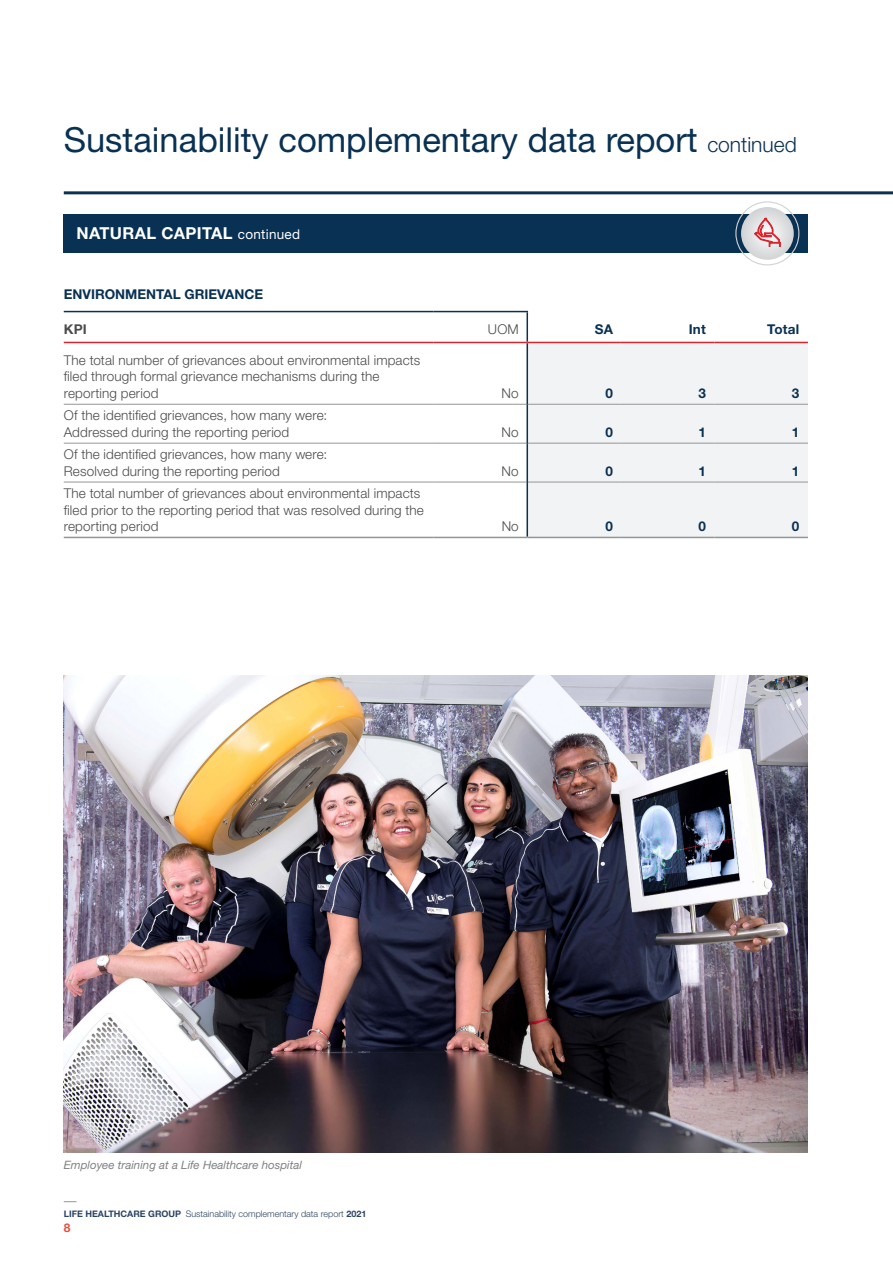
<style>
.page{position:relative;width:893px;height:1263px;background:#fff}
.page>*{position:absolute;margin:0;border:0;box-sizing:border-box;transform-origin:0 0}
.t1{font:34.5px "Helvetica Neue LT Std";color:#093153}
.t2{font:700 16.5px "Helvetica Neue LT Std";letter-spacing:.02em;color:#fff}
.t3{font:300 13.5px/16.5px "Helvetica Neue LT Std";letter-spacing:.01em;color:#4b4c4d}
.t4{font:700 13.5px "Helvetica Neue LT Std";color:#093153}
.t5{font:700 13.5px "Helvetica Neue LT Std";color:#4b4c4d}
.t6{font:700 12px "Helvetica Neue LT Std";color:#df5041}
.t7{font:italic 11.55px "Helvetica Neue LT Std";color:#808285}
.t8{font:300 9px "Helvetica Neue LT Std";color:#2c4464}
.s1{font-weight:300;font-size:21px}
.s2{font-weight:400;font-size:13.5px}
.s3{font-weight:700}
</style>
<div class="page">
<svg style="left:64px;top:1201px;width:13px;height:1px"></svg>
<hr style="left:64px;top:191px;width:829px;height:3px;background:#093153">
<div style="left:528px;top:343px;width:280px;height:194px;background:#f2f3f4"></div>
<hr style="left:64px;top:311px;width:370px;height:1px;background:#093153">
<hr style="left:434px;top:311px;width:94px;height:1px;background:#093153">
<hr style="left:434px;top:404px;width:92px;height:1px;background:#939598">
<hr style="left:528px;top:404px;width:93px;height:1px;background:#939598">
<hr style="left:621px;top:404px;width:93px;height:1px;background:#939598">
<hr style="left:714px;top:404px;width:94px;height:1px;background:#939598">
<hr style="left:434px;top:443px;width:92px;height:1px;background:#939598">
<hr style="left:528px;top:443px;width:93px;height:1px;background:#939598">
<hr style="left:621px;top:443px;width:93px;height:1px;background:#939598">
<hr style="left:714px;top:443px;width:94px;height:1px;background:#939598">
<hr style="left:434px;top:482px;width:92px;height:1px;background:#939598">
<hr style="left:528px;top:482px;width:93px;height:1px;background:#939598">
<hr style="left:621px;top:482px;width:93px;height:1px;background:#939598">
<hr style="left:714px;top:482px;width:94px;height:1px;background:#939598">
<hr style="left:526px;top:312px;width:2px;height:30px;background:#093153">
<hr style="left:526px;top:343px;width:2px;height:61px;background:#093153">
<hr style="left:526px;top:404px;width:2px;height:39px;background:#093153">
<hr style="left:526px;top:443px;width:2px;height:39px;background:#093153">
<hr style="left:526px;top:482px;width:2px;height:55px;background:#093153">
<hr style="left:64px;top:342px;width:370px;height:1px;background:#da252e">
<hr style="left:434px;top:342px;width:93px;height:1px;background:#da252e">
<hr style="left:527px;top:342px;width:94px;height:1px;background:#da252e">
<hr style="left:621px;top:342px;width:93px;height:1px;background:#da252e">
<hr style="left:714px;top:342px;width:94px;height:1px;background:#da252e">
<hr style="left:64px;top:404px;width:370px;height:1px;background:#939598">
<hr style="left:64px;top:443px;width:370px;height:1px;background:#939598">
<hr style="left:64px;top:482px;width:370px;height:1px;background:#939598">
<hr style="left:64px;top:537px;width:370px;height:1px;background:#939598">
<hr style="left:434px;top:537px;width:93px;height:1px;background:#939598">
<hr style="left:527px;top:537px;width:94px;height:1px;background:#939598">
<hr style="left:621px;top:537px;width:93px;height:1px;background:#939598">
<hr style="left:714px;top:537px;width:94px;height:1px;background:#939598">
<div style="left:64px;top:214px;width:744px;height:39px;background:#093153"></div>
<div style="left:741px;top:207px;width:53px;height:53px;background:#d9dadc;border-radius:26px"></div>
<svg style="left:754px;top:217px;width:27px;height:30px"></svg>
<div style="left:735px;top:201px;width:64px;height:64px;border:1px solid #d1d2d4;border-radius:50%"></div>
<img style="left:64px;top:675px;width:744px;height:477px">
<h1 class="t1" style="left:64px;top:119px;width:734px">Sustainability complementary data report <span class="s1">continued</span></h1>
<p class="t2" style="left:77px;top:223px;width:225px">NATURAL CAPITAL <span class="s2">continued</span></p>
<p class="t4" style="left:64px;top:286px;width:201px">ENVIRONMENTAL GRIEVANCE</p>
<p class="t5" style="left:64px;top:321px;width:24px">KPI</p>
<p class="t3" style="left:488px;top:321px;width:32px">UOM</p>
<p class="t4" style="left:595px;top:321px;width:20px">SA</p>
<p class="t4" style="left:689px;top:321px;width:19px">Int</p>
<p class="t4" style="left:767px;top:321px;width:34px">Total</p>
<p class="t3" style="left:64px;top:351px;width:358px">The total number of grievances about environmental impacts filed through formal grievance mechanisms during the reporting period</p>
<p class="t3" style="left:502px;top:384px;width:19px">No</p>
<p class="t4" style="left:606px;top:385px;width:9px">0</p>
<p class="t4" style="left:698px;top:385px;width:9px">3</p>
<p class="t4" style="left:792px;top:385px;width:9px">3</p>
<p class="t3" style="left:64px;top:407px;width:265px">Of the identified grievances, how many were:<br>Addressed during the reporting period</p>
<p class="t3" style="left:64px;top:446px;width:265px">Of the identified grievances, how many were:<br>Resolved during the reporting period</p>
<p class="t3" style="left:64px;top:485px;width:361px">The total number of grievances about environmental impacts filed prior to the reporting period that was resolved during the reporting period</p>
<p class="t3" style="left:502px;top:423px;width:19px">No</p>
<p class="t4" style="left:606px;top:424px;width:9px">0</p>
<p class="t4" style="left:698px;top:424px;width:9px">1</p>
<p class="t4" style="left:792px;top:424px;width:9px">1</p>
<p class="t3" style="left:502px;top:462px;width:19px">No</p>
<p class="t4" style="left:606px;top:462px;width:9px">0</p>
<p class="t4" style="left:698px;top:462px;width:9px">1</p>
<p class="t4" style="left:792px;top:462px;width:9px">1</p>
<p class="t3" style="left:502px;top:518px;width:19px">No</p>
<p class="t4" style="left:606px;top:518px;width:9px">0</p>
<p class="t4" style="left:698px;top:518px;width:9px">0</p>
<p class="t4" style="left:792px;top:518px;width:9px">0</p>
<p class="t7" style="left:64px;top:1158px;width:240px">Employee training at a Life Healthcare hospital</p>
<p class="t8" style="left:64px;top:1208px;width:304px"><span class="s3">LIFE HEALTHCARE GROUP</span> Sustainability complementary data report <span class="s3">2021</span></p>
<p class="t6" style="left:64px;top:1221px;width:8px">8</p>
</div>
